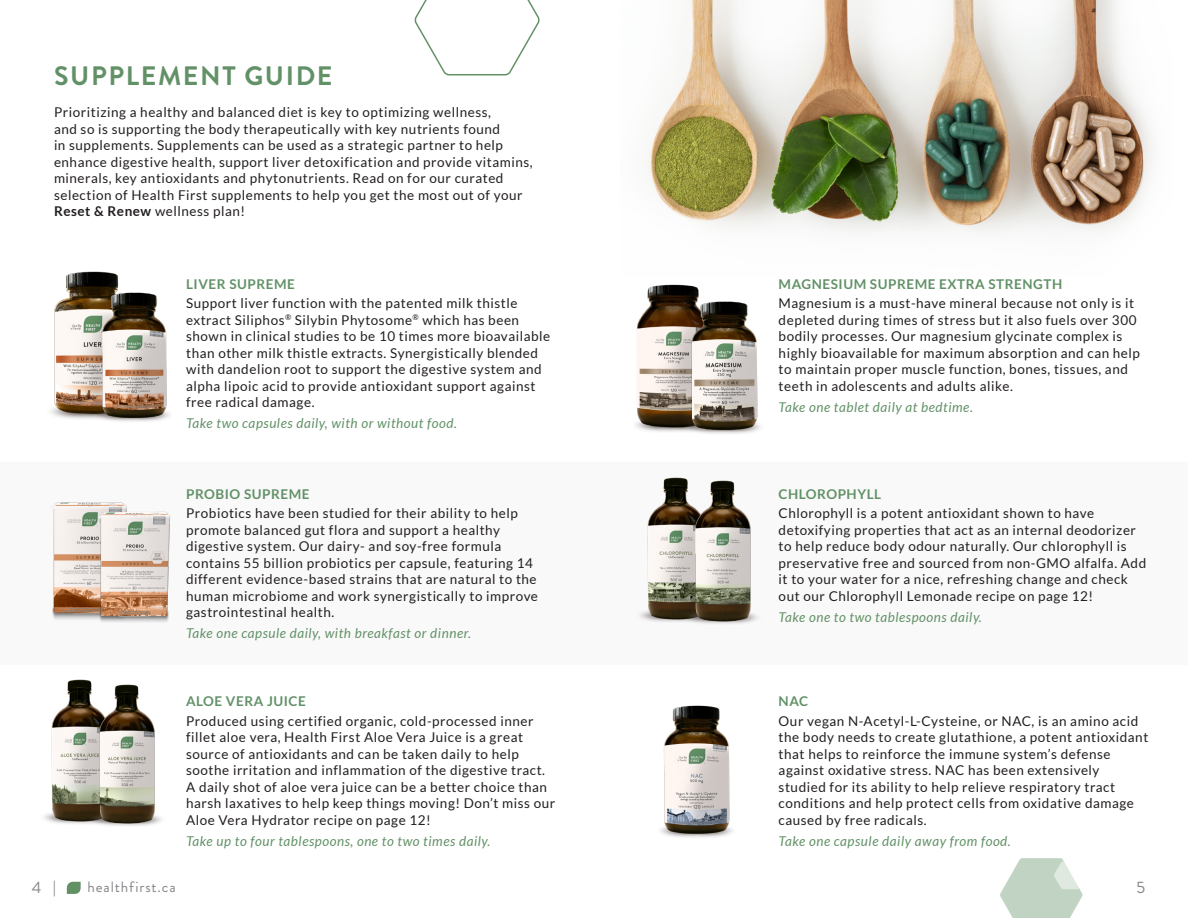
<style>
.page{position:relative;width:1188px;height:918px;background:#fff}
.page>*{position:absolute;margin:0;border:0;box-sizing:border-box;transform-origin:0 0}
.t1{font:700 26.7px "Brandon Grotesque";letter-spacing:.06em;color:#629167}
.t2{font:16.5px "Brandon Grotesque";color:#86858b}
.t3{font:15px "Brandon Grotesque";letter-spacing:.06em;color:#85858a}
.t4{font:13.5px/16.5px "Lato";letter-spacing:.04em;color:#231f20}
.t5{font:italic 13.5px "Lato";letter-spacing:.04em;color:#629167}
.s1{font-weight:700}
.s2{font-weight:700;color:#629167}
.s3{font-weight:900;font-size:15px;color:#85858a}
</style>
<div class="page">
<svg style="left:67px;top:882px;width:14px;height:12px"></svg>
<div style="left:0;top:462px;width:1188px;height:203px;background:#f9f9f9"></div>
<img style="left:648px;top:0;width:506px;height:234px">
<img style="left:635px;top:284px;width:64px;height:148px">
<svg style="left:414px;top:0;width:126px;height:76px"></svg>
<img style="left:51px;top:271px;width:68px;height:148px">
<img style="left:97px;top:290px;width:73px;height:132px">
<img style="left:52px;top:502px;width:75px;height:118px">
<img style="left:96px;top:509px;width:75px;height:113px">
<img style="left:44px;top:679px;width:42px;height:145px">
<img style="left:85px;top:680px;width:77px;height:146px">
<img style="left:676px;top:290px;width:85px;height:144px">
<img style="left:640px;top:477px;width:41px;height:145px">
<img style="left:681px;top:477px;width:77px;height:147px">
<img style="left:660px;top:705px;width:73px;height:133px">
<svg style="left:1000px;top:858px;width:83px;height:60px"></svg>
<p class="t1" style="left:54px;top:57px;width:280px">SUPPLEMENT GUIDE</p>
<p class="t4" style="left:54px;top:104px;width:480px">Prioritizing a healthy and balanced diet is key to optimizing wellness,<br>and so is supporting the body therapeutically with key nutrients found<br>in supplements. Supplements can be used as a strategic partner to help enhance digestive health, support liver detoxification and provide vitamins, minerals, key antioxidants and phytonutrients. Read on for our curated selection of Health First supplements to help you get the most out of your <span class="s1">Reset &amp; Renew</span> wellness plan!</p>
<p class="t4" style="left:186px;top:274px;width:333px;line-height:19.5px"><span class="s2">LIVER SUPREME<br></span>Support liver function with the patented milk thistle</p>
<p class="t4" style="left:186px;top:312px;width:366px">extract Siliphos<sup>®</sup> Silybin Phytosome<sup>®</sup> which has been shown in clinical studies to be 10 times more bioavailable than other milk thistle extracts. Synergistically blended with dandelion root to support the digestive system and alpha lipoic acid to provide antioxidant support against free radical damage.</p>
<p class="t5" style="left:186px;top:416px;width:272px">Take two capsules daily, with or without food.</p>
<p class="t4" style="left:186px;top:484px;width:333px;line-height:19.5px"><span class="s2">PROBIO SUPREME<br></span>Probiotics have been studied for their ability to help</p>
<p class="t4" style="left:186px;top:521px;width:353px">promote balanced gut flora and support a healthy digestive system. Our dairy- and soy-free formula contains 55 billion probiotics per capsule, featuring 14 different evidence-based strains that are natural to the human microbiome and work synergistically to improve gastrointestinal health.</p>
<p class="t5" style="left:186px;top:626px;width:286px">Take one capsule daily, with breakfast or dinner.</p>
<p class="t4" style="left:186px;top:691px;width:349px;line-height:19.5px"><span class="s2">ALOE VERA JUICE<br></span>Produced using certified organic, cold-processed inner</p>
<p class="t4" style="left:186px;top:729px;width:371px">fillet aloe vera, Health First Aloe Vera Juice is a great source of antioxidants and can be taken daily to help soothe irritation and inflammation of the digestive tract.<br>A daily shot of aloe vera juice can be a better choice than harsh laxatives to help keep things moving! Don’t miss our Aloe Vera Hydrator recipe on page 12!</p>
<p class="t5" style="left:186px;top:833px;width:306px">Take up to four tablespoons, one to two times daily.</p>
<p class="t4" style="left:779px;top:274px;width:357px;line-height:19.5px"><span class="s2">MAGNESIUM SUPREME EXTRA STRENGTH<br></span>Magnesium is a must-have mineral because not only is it</p>
<p class="t4" style="left:779px;top:312px;width:363px">depleted during times of stress but it also fuels over 300 bodily processes. Our magnesium glycinate complex is highly bioavailable for maximum absorption and can help to maintain proper muscle function, bones, tissues, and teeth in adolescents and adults alike.</p>
<p class="t5" style="left:779px;top:400px;width:196px">Take one tablet daily at bedtime.</p>
<p class="t4" style="left:779px;top:484px;width:317px;line-height:19.5px"><span class="s2">CHLOROPHYLL<br></span>Chlorophyll is a potent antioxidant shown to have</p>
<p class="t4" style="left:779px;top:521px;width:369px">detoxifying properties that act as an internal deodorizer to help reduce body odour naturally. Our chlorophyll is preservative free and sourced from non-GMO alfalfa. Add it to your water for a nice, refreshing change and check out our Chlorophyll Lemonade recipe on page 12!</p>
<p class="t5" style="left:779px;top:609px;width:205px">Take one to two tablespoons daily.</p>
<p class="t4" style="left:779px;top:691px;width:361px;line-height:19.5px"><span class="s2">NAC<br></span>Our vegan N-Acetyl-L-Cysteine, or NAC, is an amino acid</p>
<p class="t4" style="left:779px;top:729px;width:371px">the body needs to create glutathione, a potent antioxidant that helps to reinforce the immune system’s defense against oxidative stress. NAC has been extensively studied for its ability to help relieve respiratory tract conditions and help protect cells from oxidative damage caused by free radicals.</p>
<p class="t5" style="left:779px;top:833px;width:234px">Take one capsule daily away from food.</p>
<p class="t2" style="left:32px;top:876px;width:25px">4 <span class="s3">|</span></p>
<p class="t3" style="left:88px;top:877px;width:90px">healthfirst.ca</p>
<p class="t2" style="left:1136px;top:876px;width:10px">5</p>
</div>
